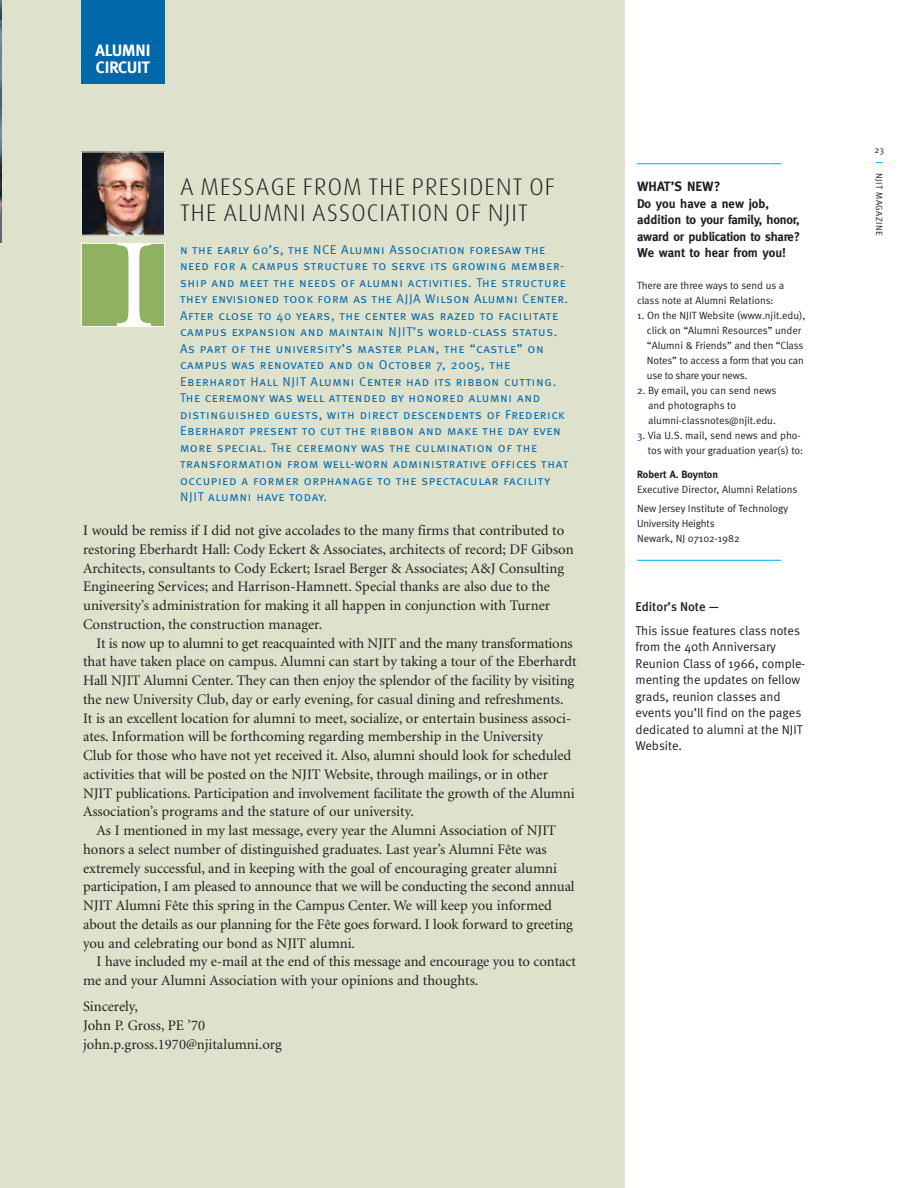
<style>
.page{position:relative;width:918px;height:1188px;background:#fff}
.page>*{position:absolute;margin:0;border:0;box-sizing:border-box;transform-origin:0 0}
.t1{font:300 24px/25.5px "Dax";letter-spacing:.05em;color:#231f20}
.t2{font:700 16.5px/16.5px "Meta";color:#fff}
.t3{font:14.7px/18.8px "Minion";color:#231f20}
.t4{font:700 13.5px "Meta";color:#231f20}
.t5{font:12.75px/16.5px "Meta Normal Caps";letter-spacing:.045em;color:#0067ab}
.t6{font:12.75px/16.5px "Meta Normal";color:#231f20}
.t7{font:700 12.75px/16.5px "Meta";letter-spacing:-.015em;color:#231f20}
.t8{font:500 12.75px "Meta";color:#231f20}
.t9{font:10.5px/15px "Meta Normal";color:#231f20}
.t10{font:10.5px/15px "Meta Normal";letter-spacing:-.02em;color:#231f20}
.t11{font:700 10.5px "Meta";color:#231f20}
.t12{font:9px "Meta Normal";letter-spacing:.055em;color:#231f20}
</style>
<div class="page">
<hr style="left:637px;top:163px;width:144px;height:1px;background:#00adef">
<hr style="left:637px;top:560px;width:144px;height:1px;background:#00adef">
<div style="left:0;top:0;width:625px;height:1188px;background:#dee1cb"></div>
<div style="left:81px;top:0;width:84px;height:84px;background:#0067ab"></div>
<div style="left:81px;top:243px;width:84px;height:84px;background:#8fb162"></div>
<svg style="left:117px;top:245px;width:34px;height:80px"></svg>
<div style="left:81px;top:243px;width:84px;height:84px;border:1px solid #fff"></div>
<img style="left:83px;top:154px;width:80px;height:80px">
<div style="left:81px;top:152px;width:84px;height:84px;border:1px solid #fff"></div>
<img style="left:0;top:0;width:1px;height:243px">
<p class="t2" style="left:95px;top:43px;width:57px">ALUMNI<br>CIRCUIT</p>
<h1 class="t1" style="left:180px;top:176px;width:377px">A MESSAGE FROM THE PRESIDENT OF<br>THE ALUMNI ASSOCIATION OF NJIT</h1>
<p class="t5" style="left:180px;top:241px;width:390px">n the early 60’s, the NCE Alumni Association foresaw the need for a campus structure to serve its growing member&shy;ship and meet the needs of alumni activities. The structure they envisioned took form as the AJJA Wilson Alumni Center.<br>After close to 40 years, the center was razed to facilitate campus expansion and maintain NJIT’s world-class status.<br>As part of the university’s master plan, the “castle” on campus was renovated and on October 7, 2005, the Eberhardt Hall NJIT Alumni Center had its ribbon cutting.<br>The ceremony was well attended by honored alumni and distinguished guests, with direct descendents of Frederick Eberhardt present to cut the ribbon and make the day even more special. The ceremony was the culmination of the transformation from well-worn administrative offices that occupied a former orphanage to the spectacular facility NJIT alumni have today.</p>
<p class="t3" style="left:83px;top:522px;width:492px">I would be remiss if I did not give accolades to the many firms that contributed to restoring Eberhardt Hall: Cody Eckert &amp; Associates, architects of record; DF Gibson Architects, consultants to Cody Eckert; Israel Berger &amp; Associates; A&amp;J Consulting Engineering Services; and Harrison-Hamnett. Special thanks are also due to the university’s administration for making it all happen in conjunction with Turner Construction, the construction manager.</p>
<p class="t3" style="left:83px;top:635px;width:495px;text-indent:14px">It is now up to alumni to get reacquainted with NJIT and the many transformations that have taken place on campus. Alumni can start by taking a tour of the Eberhardt Hall NJIT Alumni Center. They can then enjoy the splendor of the facility by visiting the new University Club, day or early evening, for casual dining and refreshments.<br>It is an excellent location for alumni to meet, socialize, or entertain business associ&shy;ates. Information will be forthcoming regarding membership in the University<br>Club for those who have not yet received it. Also, alumni should look for scheduled activities that will be posted on the NJIT Website, through mailings, or in other NJIT publications. Participation and involvement facilitate the growth of the Alumni Association’s programs and the stature of our university.</p>
<p class="t3" style="left:83px;top:822px;width:493px;text-indent:14px">As I mentioned in my last message, every year the Alumni Association of NJIT honors a select number of distinguished graduates. Last year’s Alumni Fête was extremely successful, and in keeping with the goal of encouraging greater alumni participation, I am pleased to announce that we will be conducting the second annual NJIT Alumni Fête this spring in the Campus Center. We will keep you informed about the details as our planning for the Fête goes forward. I look forward to greeting you and celebrating our bond as NJIT alumni.</p>
<p class="t3" style="left:83px;top:954px;width:494px;text-indent:14px">I have included my e-mail at the end of this message and encourage you to contact me and your Alumni Association with your opinions and thoughts.</p>
<p class="t3" style="left:83px;top:999px;width:200px">Sincerely,<br>John P. Gross, PE ’70 john.p.gross.1970@njitalumni.org</p>
<p class="t4" style="left:637px;top:180px;width:85px">WHAT’S NEW?</p>
<p class="t7" style="left:637px;top:195px;width:165px">Do you have a new job, addition to your family, honor, award or publication to share?<br>We want to hear from you!</p>
<p class="t9" style="left:637px;top:278px;width:149px">There are three ways to send us a class note at Alumni Relations:</p>
<p class="t9" style="left:647px;top:308px;width:160px;text-indent:-10px">1. On the NJIT Website (www.njit.edu), click on “Alumni Resources” under “Alumni &amp; Friends” and then “Class<br>Notes” to access a form that you can use to share your news.</p>
<p class="t9" style="left:648px;top:383px;width:130px;text-indent:-11px">2. By email, you can send news and photographs to alumni-classnotes@njit.edu.</p>
<p class="t9" style="left:637px;top:428px;width:168px;text-align:right">3. Via U.S. mail, send news and pho&shy;tos with your graduation year(s) to:</p>
<p class="t11" style="left:637px;top:469px;width:82px">Robert A. Boynton</p>
<p class="t9" style="left:637px;top:480px;width:162px;line-height:19.5px">Executive Director, Alumni Relations<br>New Jersey Institute of Technology</p>
<p class="t10" style="left:637px;top:517px;width:104px">University Heights<br>Newark, NJ 07102-1982</p>
<p class="t8" style="left:636px;top:601px;width:85px">Editor’s Note —</p>
<p class="t6" style="left:636px;top:623px;width:171px">This issue features class notes from the 40th Anniversary<br>Reunion Class of 1966, comple&shy;menting the updates on fellow grads, reunion classes and events you’ll find on the pages dedicated to alumni at the NJIT<br>Website.</p>
<p class="t12" style="left:875px;top:147px;width:11px">23</p>
<p class="t12" style="left:883px;top:173px;width:65px;rotate:90deg">NJIT MAGAZINE</p>
</div>
